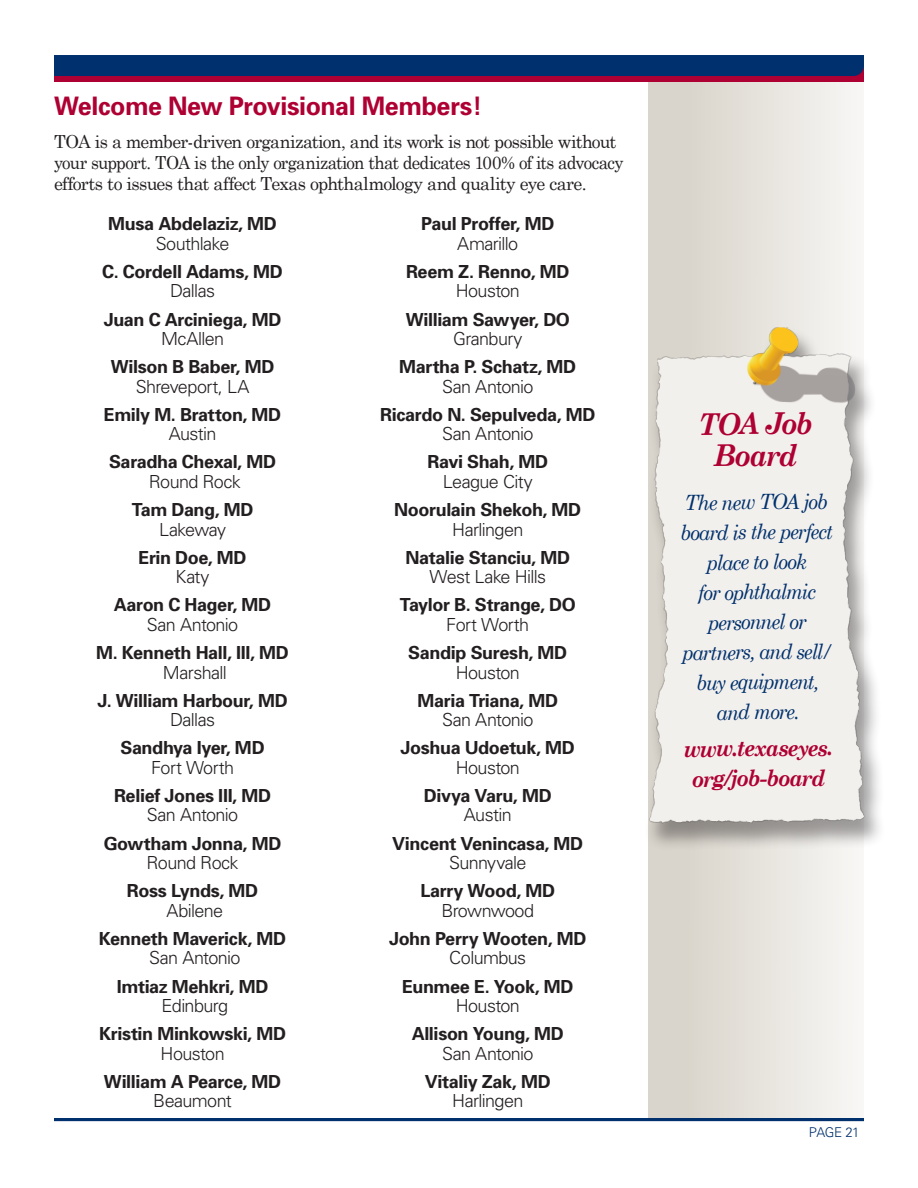
<style>
.page{position:relative;width:918px;height:1188px;background:#fff}
.page>*{position:absolute;margin:0;border:0;box-sizing:border-box;transform-origin:0 0}
.t1{font:italic 700 30px/31.5px "Century Schoolbook";letter-spacing:-.07em;color:#ae0032;text-align:center;scale:.93 1}
.t2{font:700 25.5px "Univers";letter-spacing:-.015em;color:#ae0032}
.t3{font:italic 700 22.5px/30.2px "Century Schoolbook";letter-spacing:-.055em;color:#ae0032;text-align:center;scale:.93 1}
.t4{font:italic 21px/30px "Century Schoolbook";letter-spacing:-.065em;color:#00306d;text-align:center;scale:.93 1}
.t5{font:700 18px/19.5px "Univers";letter-spacing:-.02em;color:#231f20;text-align:center}
.t6{font:18px/21px "Century Schoolbook";letter-spacing:-.04em;color:#231f20}
.t7{font:300 13.5px "Univers";letter-spacing:-.035em;color:#00306d}
.s1{font-weight:300}
</style>
<div class="page">
<div style="left:648px;top:62px;width:216px;height:1058px;background:linear-gradient(to right,#d5d0c5,#f7f6f4)"></div>
<hr style="left:54px;top:1118px;width:810px;height:3px;background:#00306d">
<div style="left:54px;top:69px;width:810px;height:13px;background:#ae0032"></div>
<div style="left:54px;top:55px;width:810px;height:21px;background:#00306d"></div>
<div style="left:643px;top:327px;width:243px;height:525px;background:#231f20;opacity:.42"></div>
<img style="left:645px;top:324px;width:241px;height:511px">
<p class="t2" style="left:54px;top:90px;width:430px">Welcome New Provisional Members!</p>
<p class="t6" style="left:54px;top:131px;width:571px">TOA is a member-driven organization, and its work is not possible without your support. TOA is the only organization that dedicates 100% of its advocacy efforts to issues that affect Texas ophthalmology and quality eye care.</p>
<p class="t5" style="left:108px;top:214px;width:170px">Musa Abdelaziz, MD<br><span class="s1">Southlake</span></p>
<p class="t5" style="left:102px;top:262px;width:182px">C. Cordell Adams, MD<br><span class="s1">Dallas</span></p>
<p class="t5" style="left:104px;top:309px;width:179px">Juan C Arciniega, MD<br><span class="s1">McAllen</span></p>
<p class="t5" style="left:111px;top:357px;width:165px">Wilson B Baber, MD<br><span class="s1">Shreveport, LA</span></p>
<p class="t5" style="left:104px;top:405px;width:179px">Emily M. Bratton, MD<br><span class="s1">Austin</span></p>
<p class="t5" style="left:109px;top:452px;width:168px">Saradha Chexal, MD<br><span class="s1">Round Rock</span></p>
<p class="t5" style="left:132px;top:500px;width:123px">Tam Dang, MD<br><span class="s1">Lakeway</span></p>
<p class="t5" style="left:139px;top:548px;width:110px">Erin Doe, MD<br><span class="s1">Katy</span></p>
<p class="t5" style="left:114px;top:595px;width:159px">Aaron C Hager, MD<br><span class="s1">San Antonio</span></p>
<p class="t5" style="left:96px;top:643px;width:194px">M. Kenneth Hall, III, MD<br><span class="s1">Marshall</span></p>
<p class="t5" style="left:97px;top:691px;width:192px">J. William Harbour, MD<br><span class="s1">Dallas</span></p>
<p class="t5" style="left:121px;top:738px;width:146px">Sandhya Iyer, MD<br><span class="s1">Fort Worth</span></p>
<p class="t5" style="left:114px;top:786px;width:158px">Relief Jones III, MD<br><span class="s1">San Antonio</span></p>
<p class="t5" style="left:104px;top:833px;width:179px">Gowtham Jonna, MD<br><span class="s1">Round Rock</span></p>
<p class="t5" style="left:127px;top:881px;width:133px">Ross Lynds, MD<br><span class="s1">Abilene</span></p>
<p class="t5" style="left:99px;top:929px;width:189px">Kenneth Maverick, MD<br><span class="s1">San Antonio</span></p>
<p class="t5" style="left:117px;top:976px;width:153px">Imtiaz Mehkri, MD<br><span class="s1">Edinburg</span></p>
<p class="t5" style="left:99px;top:1024px;width:188px">Kristin Minkowski, MD<br><span class="s1">Houston</span></p>
<p class="t5" style="left:104px;top:1072px;width:179px">William A Pearce, MD<br><span class="s1">Beaumont</span></p>
<p class="t5" style="left:421px;top:214px;width:135px">Paul Proffer, MD<br><span class="s1">Amarillo</span></p>
<p class="t5" style="left:406px;top:262px;width:165px">Reem Z. Renno, MD<br><span class="s1">Houston</span></p>
<p class="t5" style="left:406px;top:309px;width:166px">William Sawyer, DO<br><span class="s1">Granbury</span></p>
<p class="t5" style="left:399px;top:357px;width:179px">Martha P. Schatz, MD<br><span class="s1">San Antonio</span></p>
<p class="t5" style="left:380px;top:405px;width:217px">Ricardo N. Sepulveda, MD<br><span class="s1">San Antonio</span></p>
<p class="t5" style="left:427px;top:452px;width:122px">Ravi Shah, MD<br><span class="s1">League City</span></p>
<p class="t5" style="left:394px;top:500px;width:188px">Noorulain Shekoh, MD<br><span class="s1">Harlingen</span></p>
<p class="t5" style="left:406px;top:548px;width:166px">Natalie Stanciu, MD<br><span class="s1">West Lake Hills</span></p>
<p class="t5" style="left:400px;top:595px;width:177px">Taylor B. Strange, DO<br><span class="s1">Fort Worth</span></p>
<p class="t5" style="left:408px;top:643px;width:160px">Sandip Suresh, MD<br><span class="s1">Houston</span></p>
<p class="t5" style="left:418px;top:691px;width:142px">Maria Triana, MD<br><span class="s1">San Antonio</span></p>
<p class="t5" style="left:401px;top:738px;width:176px">Joshua Udoetuk, MD<br><span class="s1">Houston</span></p>
<p class="t5" style="left:424px;top:786px;width:129px">Divya Varu, MD<br><span class="s1">Austin</span></p>
<p class="t5" style="left:392px;top:833px;width:193px">Vincent Venincasa, MD<br><span class="s1">Sunnyvale</span></p>
<p class="t5" style="left:420px;top:881px;width:136px">Larry Wood, MD<br><span class="s1">Brownwood</span></p>
<p class="t5" style="left:389px;top:929px;width:199px">John Perry Wooten, MD<br><span class="s1">Columbus</span></p>
<p class="t5" style="left:402px;top:976px;width:173px">Eunmee E. Yook, MD<br><span class="s1">Houston</span></p>
<p class="t5" style="left:412px;top:1024px;width:154px">Allison Young, MD<br><span class="s1">San Antonio</span></p>
<p class="t5" style="left:425px;top:1072px;width:127px">Vitaliy Zak, MD<br><span class="s1">Harlingen</span></p>
<p class="t1" style="left:699px;top:407px;width:125px">TOA Job<br>Board</p>
<p class="t4" style="left:680px;top:486px;width:166px">The new TOA job board is the perfect place to look<br>for ophthalmic personnel or partners, and sell/ buy equipment, and more.</p>
<p class="t3" style="left:684px;top:732px;width:162px">www.texaseyes. org/job-board</p>
<p class="t7" style="left:809px;top:1124px;width:52px">PAGE 21</p>
</div>
